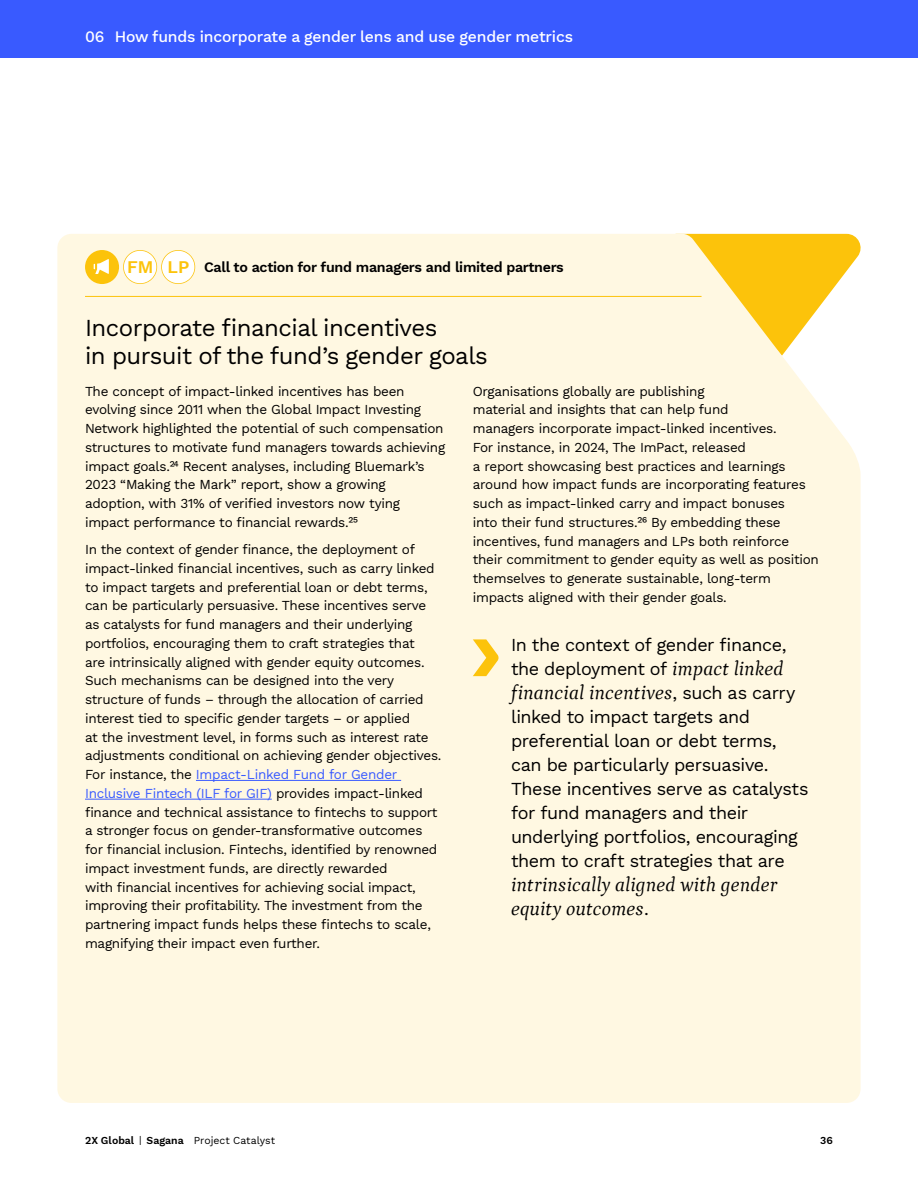
<style>
.page{position:relative;width:918px;height:1188px;background:#fff}
.page>*{position:absolute;margin:0;border:0;box-sizing:border-box;transform-origin:0 0}
.H2_-_Rule_above_-_Yellow{font:24px/28.2px "Work Sans";letter-spacing:-.02em;color:#000}
.Pullout_quote_-_No_attrib{font:italic 19.8px/24px "Petrona";letter-spacing:.015em;color:#000}
.Pullout_quote_-_No_attrib-2{font:18px/24px "Work Sans";letter-spacing:-.025em;color:#000}
.t1{font:600 17.55px "Work Sans";color:#fcc30b}
.H1_-_Follow-on_Rev{font:500 15.75px "Work Sans";letter-spacing:-.01em;color:#fff}
.t2{font:600 14.25px "Work Sans";letter-spacing:-.02em;color:#000}
.Body_copy{font:13.5px/18.8px "Work Sans";letter-spacing:-.02em;color:#000}
.t3{font:10.5px "Work Sans";color:#000}
.t4{font:600 10.5px "Work Sans";color:#000}
.s1{color:#395aff}
.s2{font-family:"Petrona";font-style:italic;font-size:19.8px}
.s3{font-family:"Work Sans";font-style:normal;font-size:18px}
.s4{font-weight:600}
</style>
<div class="page">
<div style="left:57px;top:233px;width:804px;height:870px;background:#fff8e2"></div>
<div style="left:0;top:0;width:918px;height:57px;background:#395aff"></div>
<div style="left:85px;top:250px;width:34px;height:34px;background:#fcc30b;border-radius:50%"></div>
<svg style="left:94px;top:259px;width:15px;height:15px"></svg>
<svg style="left:123px;top:250px;width:72px;height:34px"></svg>
<hr style="left:85px;top:296px;width:617px;height:1px;background:#fcc30b">
<hr style="left:196px;top:780px;width:205px;height:1px;background:#395aff">
<hr style="left:85px;top:799px;width:187px;height:1px;background:#395aff">
<svg style="left:473px;top:639px;width:26px;height:37px"></svg>
<p class="H1_-_Follow-on_Rev" style="left:85px;top:25px;width:490px">06 How funds incorporate a gender lens and use gender metrics</p>
<p class="t1" style="left:127px;top:254px;width:28px">FM</p>
<p class="t1" style="left:168px;top:254px;width:23px">LP</p>
<h4 class="t2" style="left:204px;top:256px;width:361px">Call to action for fund managers and limited partners</h4>
<p class="H2_-_Rule_above_-_Yellow" style="left:85px;top:313px;width:404px">Incorporate financial incentives<br>in pursuit of the fund’s gender goals</p>
<p class="Body_copy" style="left:85px;top:381px;width:362px">The concept of impact-linked incentives has been evolving since 2011 when the Global Impact Investing Network highlighted the potential of such compensation structures to motivate fund managers towards achieving impact goals.24 Recent analyses, including Bluemark’s 2023 “Making the Mark” report, show a growing adoption, with 31% of verified investors now tying impact performance to financial rewards.25</p>
<p class="Body_copy" style="left:85px;top:540px;width:358px">In the context of gender finance, the deployment of impact-linked financial incentives, such as carry linked to impact targets and preferential loan or debt terms, can be particularly persuasive. These incentives serve as catalysts for fund managers and their underlying portfolios, encouraging them to craft strategies that<br>are intrinsically aligned with gender equity outcomes.<br>Such mechanisms can be designed into the very structure of funds – through the allocation of carried interest tied to specific gender targets – or applied<br>at the investment level, in forms such as interest rate adjustments conditional on achieving gender objectives.<br>For instance, the <span class="s1">Impact-Linked Fund for Gender Inclusive Fintech (ILF for GIF)</span> provides impact-linked finance and technical assistance to fintechs to support a stronger focus on gender-transformative outcomes for financial inclusion. Fintechs, identified by renowned impact investment funds, are directly rewarded<br>with financial incentives for achieving social impact, improving their profitability. The investment from the partnering impact funds helps these fintechs to scale, magnifying their impact even further.</p>
<p class="Body_copy" style="left:473px;top:381px;width:348px">Organisations globally are publishing<br>material and insights that can help fund<br>managers incorporate impact-linked incentives.<br>For instance, in 2024, The ImPact, released<br>a report showcasing best practices and learnings around how impact funds are incorporating features such as impact-linked carry and impact bonuses<br>into their fund structures.26 By embedding these incentives, fund managers and LPs both reinforce their commitment to gender equity as well as position themselves to generate sustainable, long-term impacts aligned with their gender goals.</p>
<p class="Pullout_quote_-_No_attrib-2" style="left:511px;top:632px;width:277px">In the context of gender finance, the deployment of <span class="s2">impact linked</span></p>
<p class="Pullout_quote_-_No_attrib" style="left:511px;top:679px;width:286px">financial incentives<span class="s3">, such as carry</span></p>
<p class="Pullout_quote_-_No_attrib-2" style="left:511px;top:704px;width:299px">linked to impact targets and preferential loan or debt terms, can be particularly persuasive.<br>These incentives serve as catalysts for fund managers and their underlying portfolios, encouraging them to craft strategies that are</p>
<p class="Pullout_quote_-_No_attrib" style="left:511px;top:871px;width:268px">intrinsically aligned with gender equity outcomes<span class="s3">.</span></p>
<p class="t3" style="left:85px;top:1132px;width:192px"><span class="s4">2X Global</span> | <span class="s4">Sagana</span> Project Catalyst</p>
<p class="t4" style="left:820px;top:1132px;width:14px">36</p>
</div>
